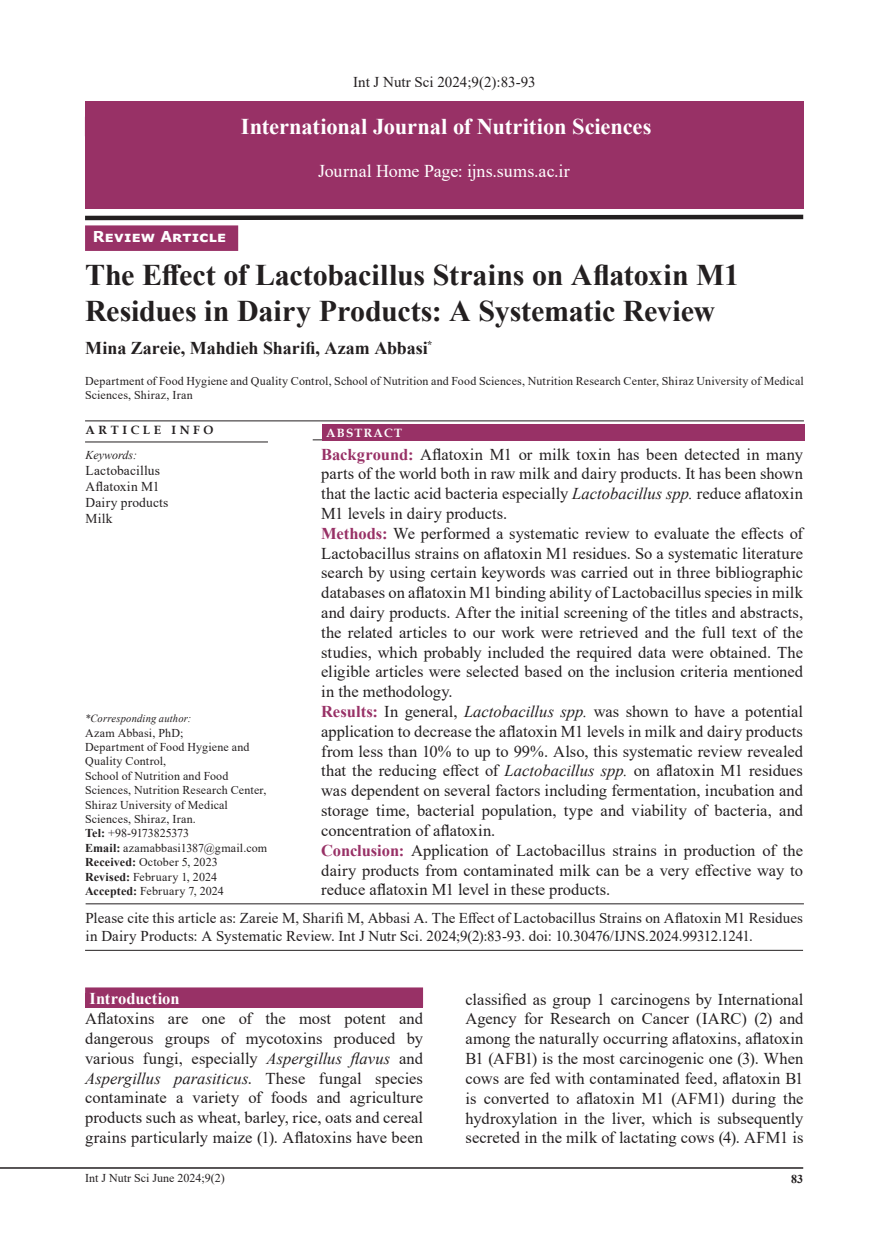
<style>
.page{position:relative;width:889px;height:1242px;background:#fff}
.page>*{position:absolute;margin:0;border:0;box-sizing:border-box;transform-origin:0 0}
.t1{font:700 30px/36px "Times New Roman";letter-spacing:-.005em;color:#231f20}
.t2{font:700 22.5px "Times New Roman";letter-spacing:-.005em;color:#fff}
.t3{font:700 18px "Times New Roman";letter-spacing:-.005em;color:#231f20}
.t4{font:18px "Times New Roman";color:#fff}
.t5{font:16.5px/19.8px "Times New Roman";color:#231f20;text-align:justify}
.t6{font:700 16.5px "Times New Roman";color:#fff}
.t7{font:15px/18px "Times New Roman";color:#231f20}
.t8{font:700 15px "Verdana";letter-spacing:.015em;color:#fff}
.t9{font:13.5px/16.2px "Times New Roman";letter-spacing:.015em;color:#231f20}
.t10{font:12px/14.4px "Times New Roman";letter-spacing:.01em;color:#231f20}
.t11{font:700 12px "Book Antiqua";letter-spacing:.3em;color:#231f20}
.t12{font:italic 12px "Times New Roman";color:#231f20}
.t13{font:700 12px "Book Antiqua";letter-spacing:.1em;color:#fff}
.t14{font:700 12px "Times New Roman";color:#231f20}
.t15{font:italic 10.95px "Times New Roman";letter-spacing:.015em;color:#231f20;scale:.96 1}
.s1{font-weight:700;color:#983166}
.s2{font-style:italic}
.s3{font-weight:700}
</style>
<div class="page">
<hr style="left:0;top:1167px;width:803px;height:1px;background:#231f20">
<hr style="left:85px;top:420px;width:719px;height:1px;background:#231f20">
<hr style="left:85px;top:441px;width:183px;height:1px;background:#231f20">
<div style="left:85px;top:225px;width:153px;height:26px;background:#983166"></div>
<hr style="left:313px;top:439px;width:491px;height:1px;background:#231f20">
<div style="left:322px;top:424px;width:482px;height:16px;background:#983166"></div>
<hr style="left:86px;top:903px;width:718px;height:1px;background:#231f20">
<div style="left:85px;top:101px;width:718px;height:107px;background:#983166"></div>
<svg style="left:85px;top:214px;width:719px;height:7px"></svg>
<hr style="left:85px;top:950px;width:718px;height:1px;background:#231f20">
<div style="left:85px;top:993px;width:338px;height:15px;background:#983166"></div>
<div style="left:85px;top:987px;width:338px;height:20px;background:#983166"></div>
<p class="t7" style="left:353px;top:72px;width:184px">Int J Nutr Sci 2024;9(2):83-93</p>
<h2 class="t2" style="left:241px;top:110px;width:412px">International Journal of Nutrition Sciences</h2>
<p class="t4" style="left:318px;top:158px;width:253px">Journal Home Page: ijns.sums.ac.ir</p>
<p class="t8" style="left:93px;top:226px;width:135px">Review Article</p>
<h1 class="t1" style="left:85px;top:255px;width:655px">The Effect of Lactobacillus Strains on Aflatoxin M1<br>Residues in Dairy Products: A Systematic Review</h1>
<p class="t3" style="left:85px;top:335px;width:349px">Mina Zareie, Mahdieh Sharifi, Azam Abbasi<sup>*</sup></p>
<p class="t10" style="left:85px;top:373px;width:720px">Department of Food Hygiene and Quality Control, School of Nutrition and Food Sciences, Nutrition Research Center, Shiraz University of Medical<br>Sciences, Shiraz, Iran</p>
<p class="t11" style="left:86px;top:422px;width:129px">ARTICLE INFO</p>
<p class="t13" style="left:326px;top:424px;width:77px">ABSTRACT</p>
<p class="t5" style="left:321px;top:443px;width:483px;text-align:left"><span class="s1">Background:</span> Aflatoxin M1 or milk toxin has been detected in many parts of the world both in raw milk and dairy products. It has been shown that the lactic acid bacteria especially <span class="s2">Lactobacillus spp.</span> reduce aflatoxin M1 levels in dairy products.<br><span class="s1">Methods:</span> We performed a systematic review to evaluate the effects of Lactobacillus strains on aflatoxin M1 residues. So a systematic literature search by using certain keywords was carried out in three bibliographic databases on aflatoxin M1 binding ability of Lactobacillus species in milk and dairy products. After the initial screening of the titles and abstracts, the related articles to our work were retrieved and the full text of the studies, which probably included the required data were obtained. The eligible articles were selected based on the inclusion criteria mentioned in the methodology.<br><span class="s1">Results:</span> In general, <span class="s2">Lactobacillus spp.</span> was shown to have a potential application to decrease the aflatoxin M1 levels in milk and dairy products from less than 10% to up to 99%. Also, this systematic review revealed that the reducing effect of <span class="s2">Lactobacillus spp.</span> on aflatoxin M1 residues was dependent on several factors including fermentation, incubation and storage time, bacterial population, type and viability of bacteria, and concentration of aflatoxin.<br><span class="s1">Conclusion:</span> Application of Lactobacillus strains in production of the dairy products from contaminated milk can be a very effective way to reduce aflatoxin M1 level in these products.</p>
<p class="t12" style="left:86px;top:446px;width:53px">Keywords:</p>
<p class="t9" style="left:86px;top:462px;width:84px">Lactobacillus<br>Aflatoxin M1<br>Dairy products<br>Milk</p>
<p class="t15" style="left:85px;top:711px;width:112px">*Corresponding author:</p>
<p class="t10" style="left:85px;top:725px;width:184px">Azam Abbasi, PhD;<br>Department of Food Hygiene and<br>Quality Control,<br>School of Nutrition and Food<br>Sciences, Nutrition Research Center,<br>Shiraz University of Medical<br>Sciences, Shiraz, Iran.<br><span class="s3">Tel:</span> +98-9173825373<br><span class="s3">Email:</span> azamabbasi1387@gmail.com<br><span class="s3">Received:</span> October 5, 2023<br><span class="s3">Revised:</span> February 1, 2024<br><span class="s3">Accepted:</span> February 7, 2024</p>
<p class="t7" style="left:86px;top:908px;width:719px">Please cite this article as: Zareie M, Sharifi M, Abbasi A. The Effect of Lactobacillus Strains on Aflatoxin M1 Residues in Dairy Products: A Systematic Review. Int J Nutr Sci. 2024;9(2):83-93. doi: 10.30476/IJNS.2024.99312.1241.</p>
<p class="t6" style="left:89px;top:987px;width:92px">Introduction</p>
<p class="t5" style="left:85px;top:1008px;width:339px">Aflatoxins are one of the most potent and dangerous groups of mycotoxins produced by various fungi, especially <span class="s2">Aspergillus flavus</span> and <span class="s2">Aspergillus parasiticus</span>. These fungal species contaminate a variety of foods and agriculture products such as wheat, barley, rice, oats and cereal grains particularly maize (1). Aflatoxins have been</p>
<p class="t5" style="left:465px;top:988px;width:339px">classified as group 1 carcinogens by International Agency for Research on Cancer (IARC) (2) and among the naturally occurring aflatoxins, aflatoxin B1 (AFB1) is the most carcinogenic one (3). When cows are fed with contaminated feed, aflatoxin B1 is converted to aflatoxin M1 (AFM1) during the hydroxylation in the liver, which is subsequently secreted in the milk of lactating cows (4). AFM1 is</p>
<p class="t10" style="left:85px;top:1170px;width:141px">Int J Nutr Sci June 2024;9(2)</p>
<p class="t14" style="left:791px;top:1170px;width:14px">83</p>
</div>
